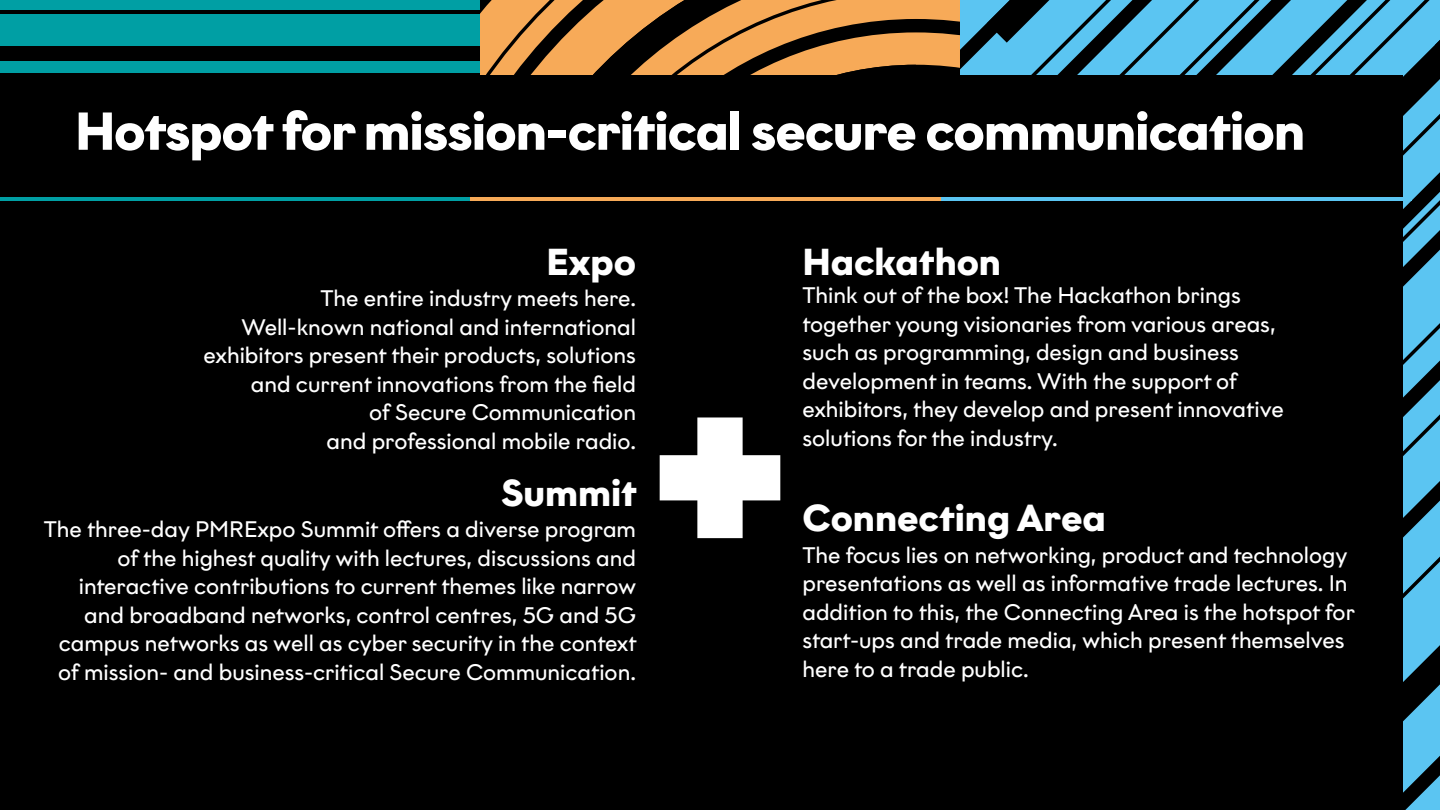
<style>
.page{position:relative;width:1440px;height:810px;background:#fff}
.page>*{position:absolute;margin:0;border:0;box-sizing:border-box;transform-origin:0 0}
.t1{font:700 53.25px "Graphit";letter-spacing:-.02em;color:#fff}
.t2{font:700 37.5px "Graphit";color:#fff}
.t3{font:22.5px/28.5px "Graphit";color:#fff;text-align:right}
</style>
<div class="page">
<div style="left:0;top:0;width:480px;height:810px;background:#009fa4"></div>
<div style="left:0;top:46px;width:480px;height:15px;background:#000"></div>
<hr style="left:0;top:11px;width:480px;height:3px;background:#000">
<hr style="left:0;top:73px;width:480px;height:4px;background:#000">
<svg style="left:480px;top:0;width:341px;height:75px;background:#b37b3f"></svg>
<svg style="left:1262px;top:0;width:119px;height:75px;background:#4392b4"></svg>
<svg style="left:1381px;top:0;width:59px;height:810px;background:#4495b7"></svg>
<svg style="left:1229px;top:0;width:33px;height:75px;background:#3e86a5"></svg>
<svg style="left:821px;top:0;width:408px;height:75px;background:#6a8c8f"></svg>
<div style="left:0;top:75px;width:1402px;height:735px;background:#000"></div>
<svg style="left:660px;top:417px;width:120px;height:121px"></svg>
<hr style="left:0;top:197px;width:470px;height:4px;background:#009fa4">
<hr style="left:470px;top:197px;width:471px;height:4px;background:#f7aa58">
<hr style="left:941px;top:197px;width:470px;height:4px;background:#5bc5f2">
<h1 class="t1" style="left:75px;top:98px;width:1232px">Hotspot for mission-critical secure communication</h1>
<h2 class="t2" style="left:546px;top:238px;width:91px">Expo</h2>
<p class="t3" style="left:204px;top:284px;width:434px">The entire industry meets here.<br>Well-known national and international exhibitors present their products, solutions and current innovations from the field<br>of Secure Communication<br>and professional mobile radio.</p>
<h2 class="t2" style="left:501px;top:469px;width:137px">Summit</h2>
<p class="t3" style="left:44px;top:515px;width:594px">The three-day PMRExpo Summit offers a diverse program of the highest quality with lectures, discussions and interactive contributions to current themes like narrow and broadband networks, control centres, 5G and 5G campus networks as well as cyber security in the context of mission- and business-critical Secure Communication.</p>
<h2 class="t2" style="left:803px;top:238px;width:200px">Hackathon</h2>
<p class="t3" style="left:803px;top:281px;width:483px;text-align:left">Think out of the box! The Hackathon brings together young visionaries from various areas, such as programming, design and business development in teams. With the support of exhibitors, they develop and present innovative solutions for the industry.</p>
<h2 class="t2" style="left:803px;top:495px;width:305px">Connecting Area</h2>
<p class="t3" style="left:803px;top:540px;width:554px;text-align:left">The focus lies on networking, product and technology presentations as well as informative trade lectures. In addition to this, the Connecting Area is the hotspot for start-ups and trade media, which present themselves here to a trade public.</p>
</div>
